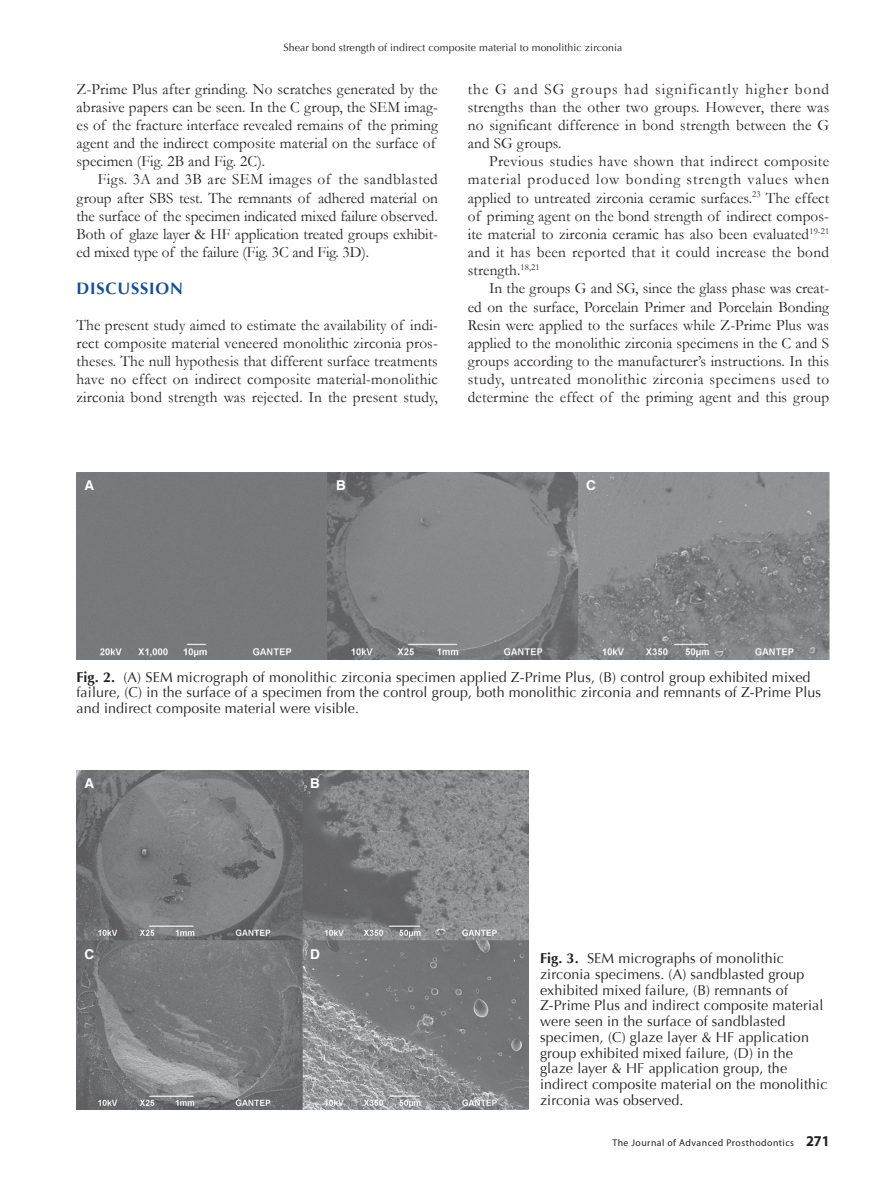
<style>
.page{position:relative;width:893px;height:1191px;background:#fff}
.page>*{position:absolute;margin:0;border:0;box-sizing:border-box;transform-origin:0 0}
.t1{font:700 16.5px "Optima";letter-spacing:.05em;color:#154e9b}
.t2{font:15.75px/18.1px "Garamond";letter-spacing:.01em;color:#231f20;text-align:justify}
.t3{font:14.25px/15.8px "Optima";letter-spacing:.01em;color:#231f20}
.t4{font:700 13.5px "Helvetica";color:#fff}
.t5{font:10.5px "Optima";letter-spacing:.01em;color:#231f20}
.t6{font:9.75px "Myriad Pro";letter-spacing:.05em;color:#231f20}
.s1{font-weight:700}
.s2{font-weight:700;font-size:15px}
</style>
<div class="page">
<img style="left:77px;top:472px;width:752px;height:187px">
<img style="left:77px;top:770px;width:451px;height:339px">
<p class="t5" style="left:283px;top:42px;width:340px">Shear bond strength of indirect composite material to monolithic zirconia</p>
<p class="t2" style="left:77px;top:79px;width:363px;text-align:left">Z-Prime Plus after grinding. No scratches generated by the abrasive papers can be seen. In the C group, the SEM imag&shy;es of the fracture interface revealed remains of the priming agent and the indirect composite material on the surface of specimen (Fig. 2B and Fig. 2C).</p>
<p class="t2" style="left:77px;top:170px;width:363px;text-indent:21px">Figs. 3A and 3B are SEM images of the sandblasted group after SBS test. The remnants of adhered material on the surface of the specimen indicated mixed failure observed.<br>Both of glaze layer &amp; HF application treated groups exhibit&shy;ed mixed type of the failure (Fig. 3C and Fig. 3D).</p>
<p class="t1" style="left:77px;top:279px;width:108px">DISCUSSION</p>
<p class="t2" style="left:77px;top:315px;width:363px">The present study aimed to estimate the availability of indi&shy;rect composite material veneered monolithic zirconia pros&shy;theses. The null hypothesis that different surface treatments have no effect on indirect composite material-monolithic zirconia bond strength was rejected. In the present study,</p>
<p class="t2" style="left:468px;top:79px;width:363px">the G and SG groups had significantly higher bond strengths than the other two groups. However, there was no significant difference in bond strength between the G and SG groups.</p>
<p class="t2" style="left:468px;top:152px;width:363px;text-indent:21px">Previous studies have shown that indirect composite material produced low bonding strength values when applied to untreated zirconia ceramic surfaces.<sup>23</sup> The effect of priming agent on the bond strength of indirect compos&shy;ite material to zirconia ceramic has also been evaluated<sup>19-21 </sup>and it has been reported that it could increase the bond strength.<sup>18,21</sup></p>
<p class="t2" style="left:468px;top:279px;width:363px;text-indent:21px">In the groups G and SG, since the glass phase was creat&shy;ed on the surface, Porcelain Primer and Porcelain Bonding Resin were applied to the surfaces while Z-Prime Plus was applied to the monolithic zirconia specimens in the C and S groups according to the manufacturer’s instructions. In this study, untreated monolithic zirconia specimens used to determine the effect of the priming agent and this group</p>
<p class="t4" style="left:84px;top:477px;width:11px">A</p>
<p class="t4" style="left:336px;top:477px;width:11px">B</p>
<p class="t4" style="left:586px;top:477px;width:11px">C</p>
<p class="t3" style="left:77px;top:669px;width:746px"><span class="s1">Fig. 2.</span> (A) SEM micrograph of monolithic zirconia specimen applied Z-Prime Plus, (B) control group exhibited mixed failure, (C) in the surface of a specimen from the control group, both monolithic zirconia and remnants of Z-Prime Plus and indirect composite material were visible.</p>
<p class="t4" style="left:84px;top:775px;width:11px">A</p>
<p class="t4" style="left:310px;top:775px;width:11px">B</p>
<p class="t4" style="left:84px;top:946px;width:11px">C</p>
<p class="t4" style="left:310px;top:946px;width:11px">D</p>
<p class="t3" style="left:540px;top:950px;width:289px"><span class="s1">Fig. 3.</span> SEM micrographs of monolithic zirconia specimens. (A) sandblasted group exhibited mixed failure, (B) remnants of Z-Prime Plus and indirect composite material were seen in the surface of sandblasted specimen, (C) glaze layer &amp; HF application group exhibited mixed failure, (D) in the glaze layer &amp; HF application group, the indirect composite material on the monolithic zirconia was observed.</p>
<p class="t6" style="left:612px;top:1136px;width:219px">The Journal of Advanced Prosthodontics <span class="s2">271</span></p>
</div>
